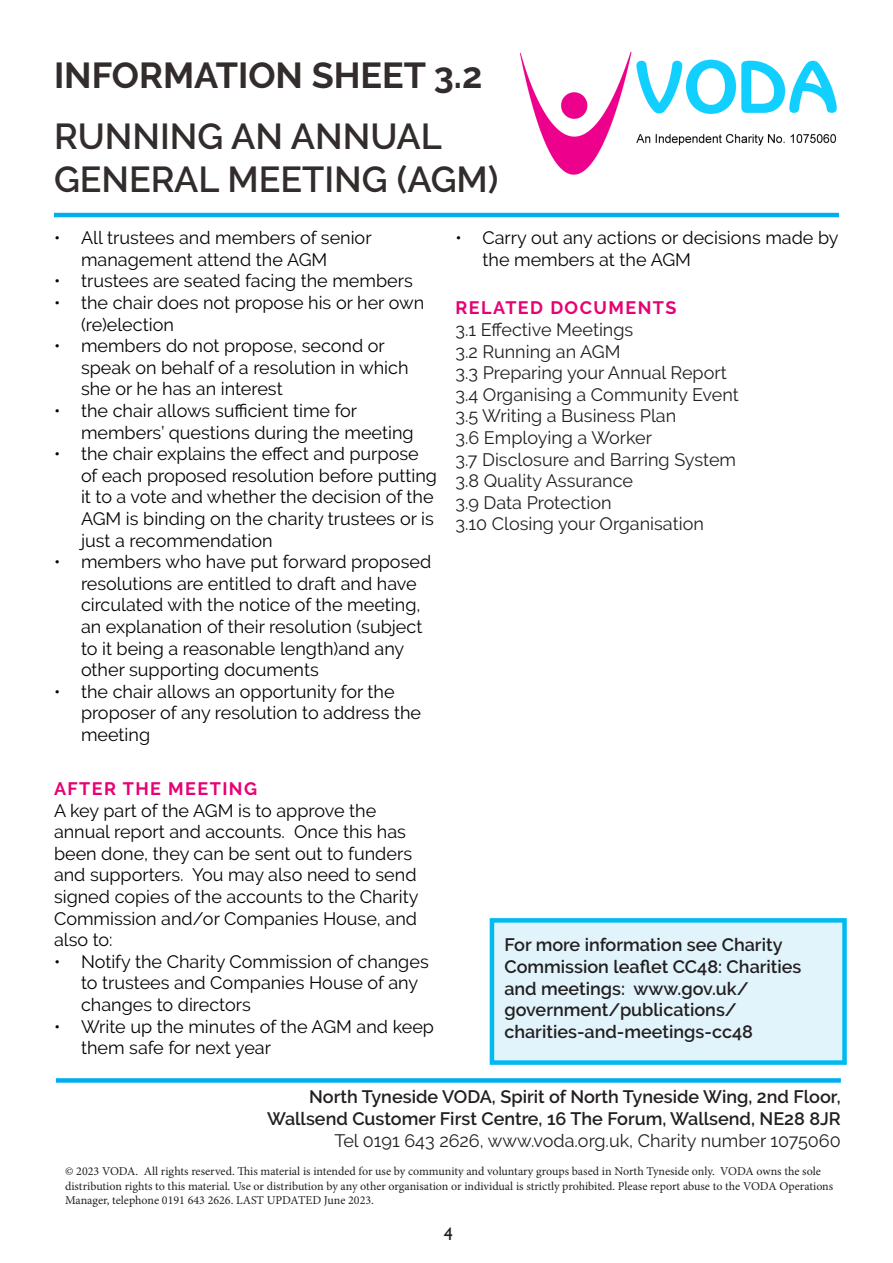
<style>
.page{position:relative;width:893px;height:1263px;background:#fff}
.page>*{position:absolute;margin:0;border:0;box-sizing:border-box;transform-origin:0 0}
.t1{font:600 36px/43.2px "Raleway";color:#322d2c}
.t2{font:700 36px "Raleway";color:#322d2c}
.t3{font:18px/21.6px "Raleway";color:#040503}
.t4{font:18px "Raleway";color:#231f20}
.t5{font:600 18px/21.6px "Raleway";color:#231f20}
.Subheader{font:700 18px "Raleway";letter-spacing:.08em;color:#e60275}
.t6{font:18px "Gill Sans";color:#231f20}
.t7{font:12px/14.4px "Minion Pro";color:#231f20}
</style>
<div class="page">
<div style="left:56px;top:1078px;width:785px;height:5px;background:#00aeef"></div>
<div style="left:490px;top:918px;width:357px;height:147px;background:#e1f4fc;border:4px solid #00baf1"></div>
<img style="left:519px;top:51px;width:318px;height:124px">
<hr style="left:54px;top:213px;width:785px;height:4px;background:#00aeef">
<p class="t2" style="left:54px;top:55px;width:430px">INFORMATION SHEET 3.2</p>
<p class="t1" style="left:54px;top:115px;width:446px">RUNNING AN ANNUAL<br>GENERAL MEETING (AGM)</p>
<p class="t3" style="left:81px;top:227px;width:292px;text-indent:-27px">• All trustees and members of senior management attend the AGM</p>
<p class="t3" style="left:54px;top:270px;width:360px">• trustees are seated facing the members</p>
<p class="t3" style="left:81px;top:292px;width:345px;text-indent:-27px">• the chair does not propose his or her own (re)election</p>
<p class="t3" style="left:81px;top:335px;width:329px;text-indent:-27px">• members do not propose, second or speak on behalf of a resolution in which she or he has an interest</p>
<p class="t3" style="left:81px;top:400px;width:334px;text-indent:-27px">• the chair allows sufficient time for members’ questions during the meeting</p>
<p class="t3" style="left:81px;top:443px;width:358px;text-indent:-27px">• the chair explains the effect and purpose of each proposed resolution before putting it to a vote and whether the decision of the AGM is binding on the charity trustees or is just a recommendation</p>
<p class="t3" style="left:81px;top:551px;width:352px;text-indent:-27px">• members who have put forward proposed resolutions are entitled to draft and have circulated with the notice of the meeting, an explanation of their resolution (subject to it being a reasonable length)and any other supporting documents</p>
<p class="t3" style="left:81px;top:681px;width:342px;text-indent:-27px">• the chair allows an opportunity for the proposer of any resolution to address the meeting</p>
<p class="Subheader" style="left:54px;top:778px;width:205px">AFTER THE MEETING</p>
<p class="t3" style="left:54px;top:799px;width:366px">A key part of the AGM is to approve the annual report and accounts. Once this has been done, they can be sent out to funders and supporters. You may also need to send signed copies of the accounts to the Charity Commission and/or Companies House, and also to:</p>
<p class="t3" style="left:81px;top:951px;width:349px;text-indent:-27px">• Notify the Charity Commission of changes to trustees and Companies House of any changes to directors</p>
<p class="t3" style="left:81px;top:1015px;width:354px;text-indent:-27px">• Write up the minutes of the AGM and keep them safe for next year</p>
<p class="t3" style="left:482px;top:227px;width:358px;text-indent:-27px">• Carry out any actions or decisions made by the members at the AGM</p>
<p class="Subheader" style="left:455px;top:298px;width:222px">RELATED DOCUMENTS</p>
<p class="t4" style="left:455px;top:319px;width:179px">3.1 Effective Meetings</p>
<p class="t4" style="left:455px;top:341px;width:167px">3.2 Running an AGM</p>
<p class="t4" style="left:455px;top:362px;width:273px">3.3 Preparing your Annual Report</p>
<p class="t4" style="left:455px;top:384px;width:285px">3.4 Organising a Community Event</p>
<p class="t4" style="left:455px;top:406px;width:222px">3.5 Writing a Business Plan</p>
<p class="t4" style="left:455px;top:427px;width:198px">3.6 Employing a Worker</p>
<p class="t4" style="left:455px;top:449px;width:282px">3.7 Disclosure and Barring System</p>
<p class="t4" style="left:455px;top:470px;width:179px">3.8 Quality Assurance</p>
<p class="t4" style="left:455px;top:492px;width:158px">3.9 Data Protection</p>
<p class="t4" style="left:455px;top:514px;width:250px">3.10 Closing your Organisation</p>
<p class="t5" style="left:504px;top:934px;width:299px">For more information see Charity<br>Commission leaflet CC48: Charities and meetings: www.gov.uk/</p>
<p class="t5" style="left:504px;top:999px;width:234px">government/publications/</p>
<p class="t5" style="left:504px;top:1021px;width:250px">charities-and-meetings-cc48</p>
<p class="t5" style="left:267px;top:1086px;width:575px;text-align:right">North Tyneside VODA, Spirit of North Tyneside Wing, 2nd Floor,<br>Wallsend Customer First Centre, 16 The Forum, Wallsend, NE28 8JR</p>
<p class="t4" style="left:334px;top:1130px;width:508px">Tel 0191 643 2626, www.voda.org.uk, Charity number 1075060</p>
<p class="t7" style="left:65px;top:1164px;width:770px">© 2023 VODA. All rights reserved. This material is intended for use by community and voluntary groups based in North Tyneside only. VODA owns the sole distribution rights to this material. Use or distribution by any other organisation or individual is strictly prohibited. Please report abuse to the VODA Operations<br>Manager, telephone 0191 643 2626. LAST UPDATED June 2023.</p>
<p class="t6" style="left:444px;top:1224px;width:10px">4</p>
</div>
